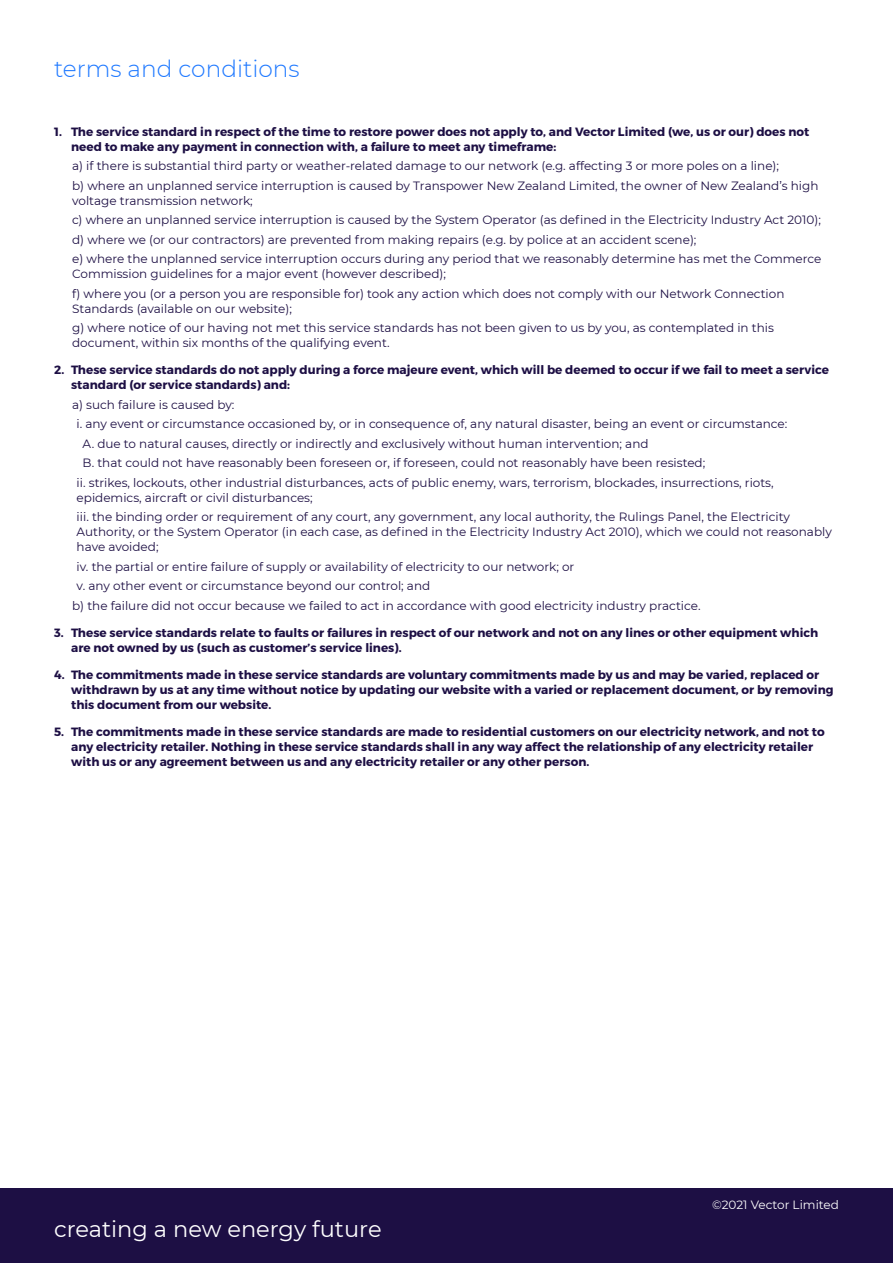
<style>
.page{position:relative;width:893px;height:1263px;background:#fff}
.page>*{position:absolute;margin:0;border:0;box-sizing:border-box;transform-origin:0 0}
.SUB_SUB{font:300 23.25px "Montserrat";color:#1f79ff}
.BODY_on_white{font:22.5px "Montserrat";color:#fff}
.Disclaimer{font:12px/15px "Montserrat";color:#1d0f44}
.Disclaimer_bold{font:700 12px/15px "Montserrat";color:#1d0f44}
.Disclaimer-2{font:12px "Montserrat";color:#fff}
</style>
<div class="page">
<div style="left:0;top:1189px;width:892px;height:74px;background:#1d0f44"></div>
<p class="SUB_SUB" style="left:54px;top:52px;width:247px">terms and conditions</p>
<p class="Disclaimer_bold" style="left:71px;top:124px;width:739px;text-indent:-17px">1. The service standard in respect of the time to restore power does not apply to, and Vector Limited (we, us or our) does not need to make any payment in connection with, a failure to meet any timeframe:</p>
<p class="Disclaimer" style="left:72px;top:158px;width:708px">a) if there is substantial third party or weather-related damage to our network (e.g. affecting 3 or more poles on a line);</p>
<p class="Disclaimer" style="left:72px;top:177px;width:747px">b) where an unplanned service interruption is caused by Transpower New Zealand Limited, the owner of New Zealand’s high voltage transmission network;</p>
<p class="Disclaimer" style="left:72px;top:212px;width:750px">c) where an unplanned service interruption is caused by the System Operator (as defined in the Electricity Industry Act 2010);</p>
<p class="Disclaimer" style="left:72px;top:231px;width:626px">d) where we (or our contractors) are prevented from making repairs (e.g. by police at an accident scene);</p>
<p class="Disclaimer" style="left:72px;top:251px;width:750px">e) where the unplanned service interruption occurs during any period that we reasonably determine has met the Commerce<br>Commission guidelines for a major event (however described);</p>
<p class="Disclaimer" style="left:72px;top:285px;width:713px">f) where you (or a person you are responsible for) took any action which does not comply with our Network Connection<br>Standards (available on our website);</p>
<p class="Disclaimer" style="left:72px;top:320px;width:703px">g) where notice of our having not met this service standards has not been given to us by you, as contemplated in this document, within six months of the qualifying event.</p>
<p class="Disclaimer_bold" style="left:71px;top:362px;width:759px;text-indent:-17px">2. These service standards do not apply during a force majeure event, which will be deemed to occur if we fail to meet a service standard (or service standards) and:</p>
<p class="Disclaimer" style="left:72px;top:396px;width:164px">a) such failure is caused by:</p>
<p class="Disclaimer" style="left:77px;top:416px;width:712px">i. any event or circumstance occasioned by, or in consequence of, any natural disaster, being an event or circumstance:</p>
<p class="Disclaimer" style="left:83px;top:435px;width:567px">A. due to natural causes, directly or indirectly and exclusively without human intervention; and</p>
<p class="Disclaimer" style="left:83px;top:455px;width:624px">B. that could not have reasonably been foreseen or, if foreseen, could not reasonably have been resisted;</p>
<p class="Disclaimer" style="left:77px;top:474px;width:698px">ii. strikes, lockouts, other industrial disturbances, acts of public enemy, wars, terrorism, blockades, insurrections, riots, epidemics, aircraft or civil disturbances;</p>
<p class="Disclaimer" style="left:77px;top:509px;width:756px">iii. the binding order or requirement of any court, any government, any local authority, the Rulings Panel, the Electricity<br>Authority, or the System Operator (in each case, as defined in the Electricity Industry Act 2010), which we could not reasonably have avoided;</p>
<p class="Disclaimer" style="left:77px;top:558px;width:499px">iv. the partial or entire failure of supply or availability of electricity to our network; or</p>
<p class="Disclaimer" style="left:77px;top:578px;width:355px">v. any other event or circumstance beyond our control; and</p>
<p class="Disclaimer" style="left:72px;top:597px;width:630px">b) the failure did not occur because we failed to act in accordance with good electricity industry practice.</p>
<p class="Disclaimer_bold" style="left:71px;top:625px;width:748px;text-indent:-17px">3. These service standards relate to faults or failures in respect of our network and not on any lines or other equipment which are not owned by us (such as customer’s service lines).</p>
<p class="Disclaimer_bold" style="left:71px;top:667px;width:764px;text-indent:-17px">4. The commitments made in these service standards are voluntary commitments made by us and may be varied, replaced or withdrawn by us at any time without notice by updating our website with a varied or replacement document, or by removing this document from our website.</p>
<p class="Disclaimer_bold" style="left:71px;top:724px;width:755px;text-indent:-17px">5. The commitments made in these service standards are made to residential customers on our electricity network, and not to any electricity retailer. Nothing in these service standards shall in any way affect the relationship of any electricity retailer with us or any agreement between us and any electricity retailer or any other person.</p>
<p class="BODY_on_white" style="left:54px;top:1213px;width:329px">creating a new energy future</p>
<p class="Disclaimer-2" style="left:712px;top:1196px;width:128px">©2021 Vector Limited</p>
</div>
